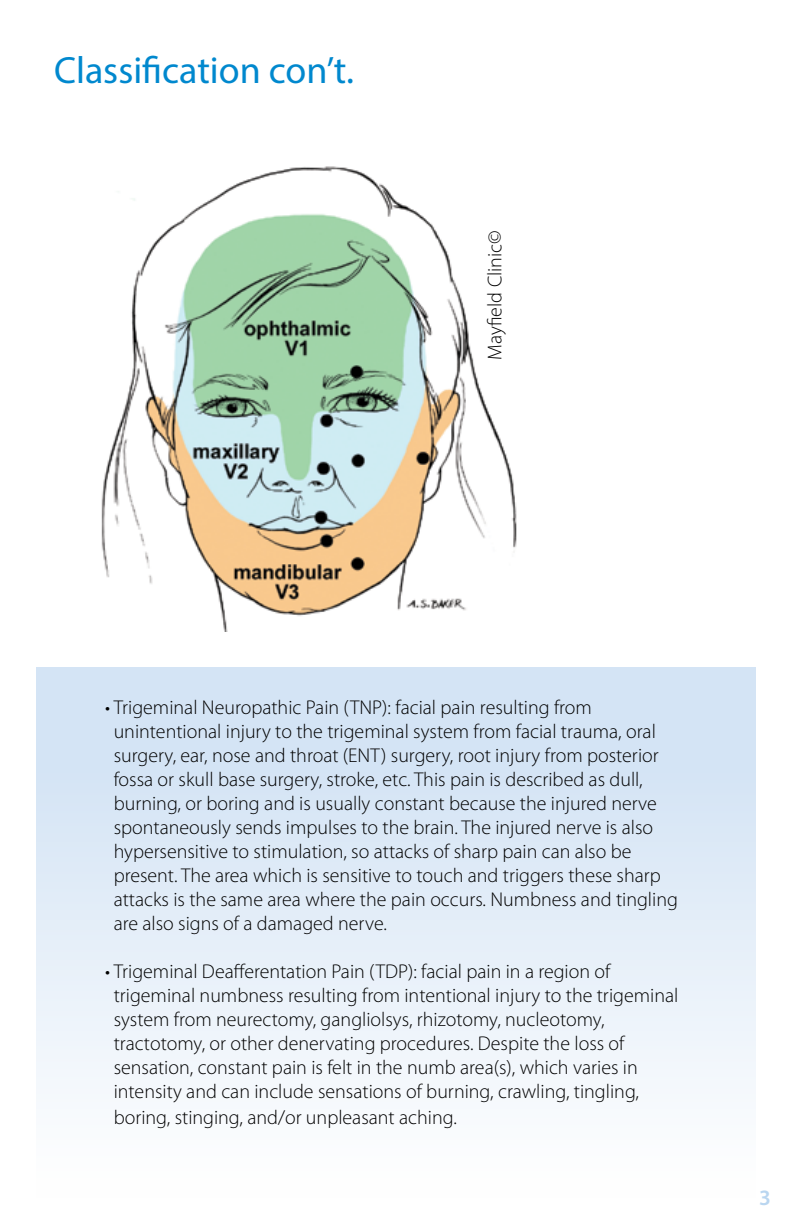
<style>
.page{position:relative;width:792px;height:1224px;background:#fff}
.page>*{position:absolute;margin:0;border:0;box-sizing:border-box;transform-origin:0 0}
.t1{font:38px "Myriad Pro";color:#0088ce}
.t2{font:600 22px "Myriad Pro";color:#bad6f0}
.t3{font:300 20px/24px "Myriad Pro";color:#000}
</style>
<div class="page">
<div style="left:36px;top:667px;width:720px;height:531px;background:linear-gradient(to bottom,#cde0f3,#fefefe)"></div>
<img style="left:101px;top:166px;width:416px;height:465px">
<h1 class="t1" style="left:54px;top:47px;width:302px">Classification con’t.</h1>
<p class="t3" style="left:482px;top:360px;width:131px;rotate:-90deg">Mayfield Clinic©</p>
<p class="t3" style="left:114px;top:695px;width:566px;text-indent:-8px">• Trigeminal Neuropathic Pain (TNP): facial pain resulting from unintentional injury to the trigeminal system from facial trauma, oral surgery, ear, nose and throat (ENT) surgery, root injury from posterior fossa or skull base surgery, stroke, etc. This pain is described as dull, burning, or boring and is usually constant because the injured nerve spontaneously sends impulses to the brain. The injured nerve is also hypersensitive to stimulation, so attacks of sharp pain can also be present. The area which is sensitive to touch and triggers these sharp attacks is the same area where the pain occurs. Numbness and tingling are also signs of a damaged nerve.</p>
<p class="t3" style="left:114px;top:959px;width:566px;text-indent:-8px">• Trigeminal Deafferentation Pain (TDP): facial pain in a region of trigeminal numbness resulting from intentional injury to the trigeminal system from neurectomy, gangliolsys, rhizotomy, nucleotomy, tractotomy, or other denervating procedures. Despite the loss of sensation, constant pain is felt in the numb area(s), which varies in intensity and can include sensations of burning, crawling, tingling,</p>
<p class="t3" style="left:114px;top:1106px;width:345px">boring, stinging, and/or unpleasant aching.</p>
<p class="t2" style="left:759px;top:1184px;width:13px">3</p>
</div>
